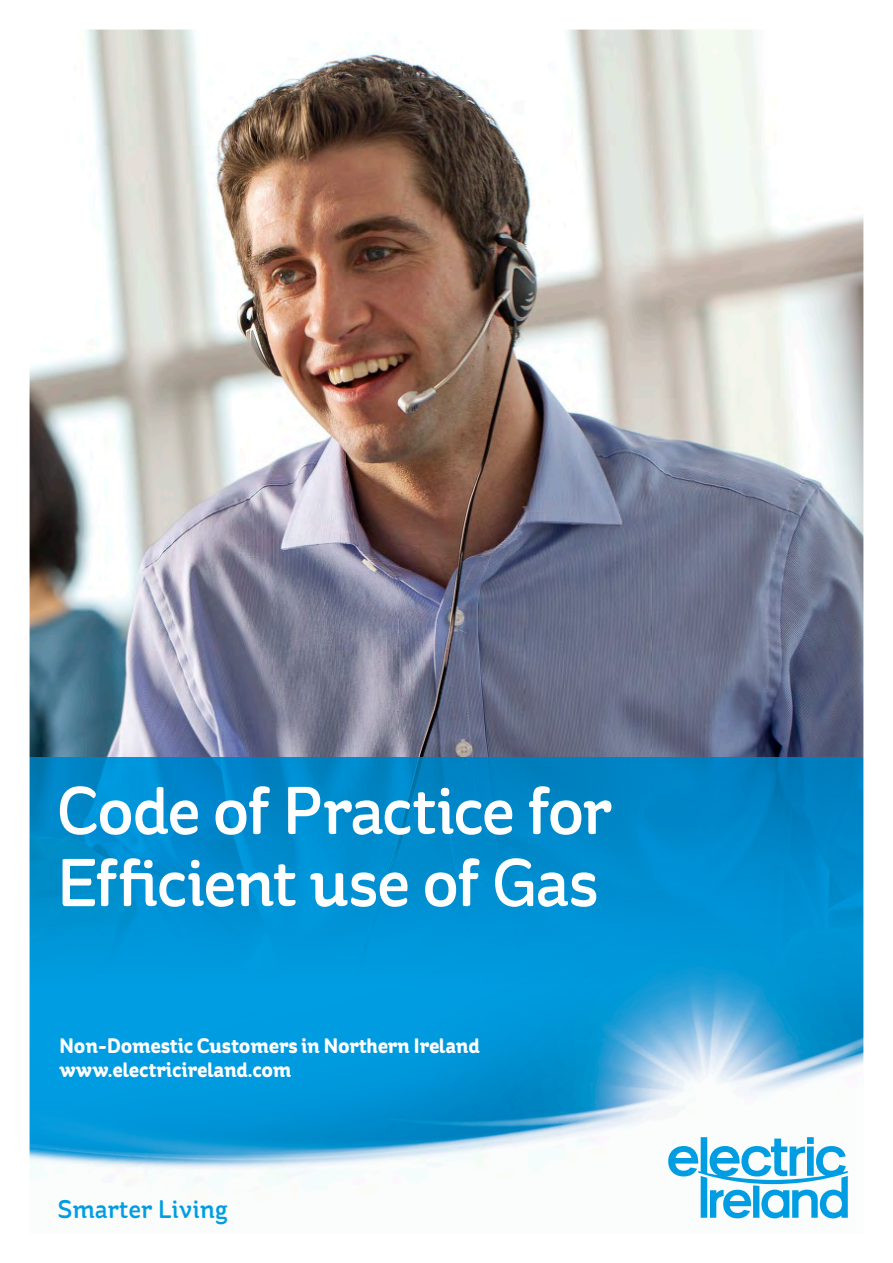
<style>
.page{position:relative;width:893px;height:1263px;background:#fff}
.page>*{position:absolute;margin:0;border:0;box-sizing:border-box;transform-origin:0 0}
.t1{font:500 67.5px/72px "St Ryde";letter-spacing:-.03em;color:#fff}
.t2{font:500 25.5px "St Ryde";color:#009de2}
.t3{font:700 21px/24px "St Ryde";letter-spacing:-.01em;color:#fff}
</style>
<div class="page">
<img style="left:29px;top:29px;width:835px;height:1190px">
<h1 class="t1" style="left:56px;top:776px;width:557px">Code of Practice for<br>Efficient use of Gas</h1>
<p class="t3" style="left:59px;top:1034px;width:422px">Non-Domestic Customers in Northern Ireland www.electricireland.com</p>
<p class="t2" style="left:57px;top:1194px;width:172px">Smarter Living</p>
</div>
